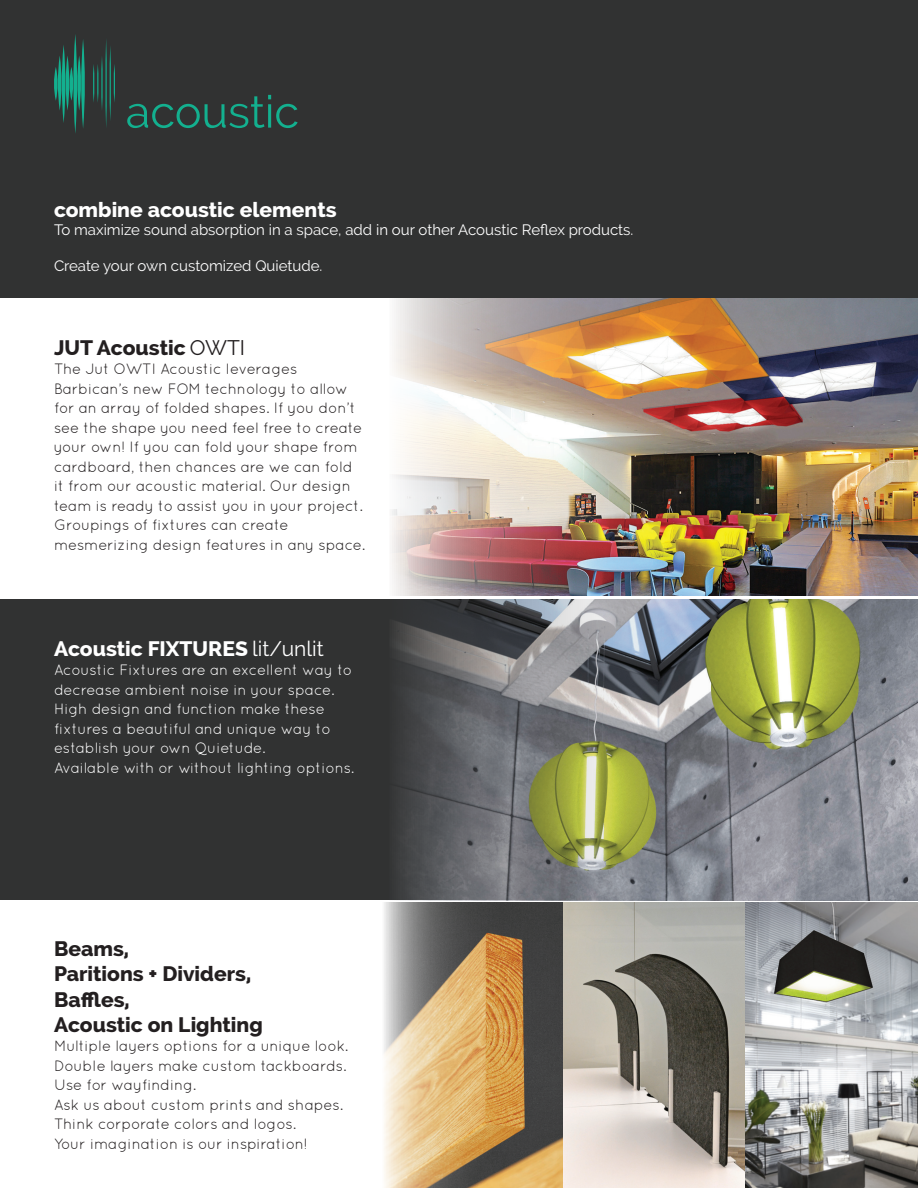
<style>
.page{position:relative;width:918px;height:1188px;background:#fff}
.page>*{position:absolute;margin:0;border:0;box-sizing:border-box;transform-origin:0 0}
.t1{font:800 21px/25.2px "Raleway";color:#231f20}
.t2{font:800 21px "Raleway";color:#fff}
.t3{font:15px/19.5px "Quicksand";letter-spacing:-.01em;color:#231f20}
.t4{font:15px/19.5px "Quicksand";letter-spacing:-.01em;color:#fff}
.t5{font:15px "Raleway";color:#fff}
.s1{font-weight:400}
</style>
<div class="page">
<img style="left:389px;top:297px;width:529px;height:298px">
<div style="left:0;top:599px;width:918px;height:301px;background:#313232"></div>
<img style="left:392px;top:600px;width:526px;height:301px">
<div style="left:0;top:0;width:918px;height:297px;background:#313232"></div>
<svg style="left:54px;top:34px;width:31px;height:99px"></svg>
<svg style="left:93px;top:40px;width:22px;height:87px"></svg>
<svg style="left:127px;top:95px;width:171px;height:33px"></svg>
<img style="left:384px;top:903px;width:534px;height:285px">
<h1 class="t2" style="left:54px;top:198px;width:284px">combine acoustic elements</h1>
<p class="t5" style="left:54px;top:221px;width:581px">To maximize sound absorption in a space, add in our other Acoustic Reflex products.</p>
<p class="t5" style="left:54px;top:257px;width:270px">Create your own customized Quietude.</p>
<h1 class="t1" style="left:54px;top:335px;width:193px">JUT Acoustic <span class="s1">OWTI</span></h1>
<p class="t3" style="left:54px;top:359px;width:313px">The Jut OWTI Acoustic leverages Barbican’s new FOM technology to allow for an array of folded shapes. If you don’t see the shape you need feel free to create your own! If you can fold your shape from cardboard, then chances are we can fold it from our acoustic material. Our design team is ready to assist you in your project.<br>Groupings of fixtures can create mesmerizing design features in any space.</p>
<h1 class="t2" style="left:54px;top:636px;width:271px">Acoustic FIXTURES <span class="s1">lit/unlit</span></h1>
<p class="t4" style="left:54px;top:660px;width:302px">Acoustic Fixtures are an excellent way to decrease ambient noise in your space.<br>High design and function make these fixtures a beautiful and unique way to establish your own Quietude.<br>Available with or without lighting options.</p>
<h1 class="t1" style="left:54px;top:936px;width:210px">Beams,<br>Paritions + Dividers,<br>Baffles,<br>Acoustic on Lighting</h1>
<p class="t3" style="left:54px;top:1036px;width:296px">Multiple layers options for a unique look.<br>Double layers make custom tackboards.<br>Use for wayfinding.<br>Ask us about custom prints and shapes.<br>Think corporate colors and logos.<br>Your imagination is our inspiration!</p>
</div>
